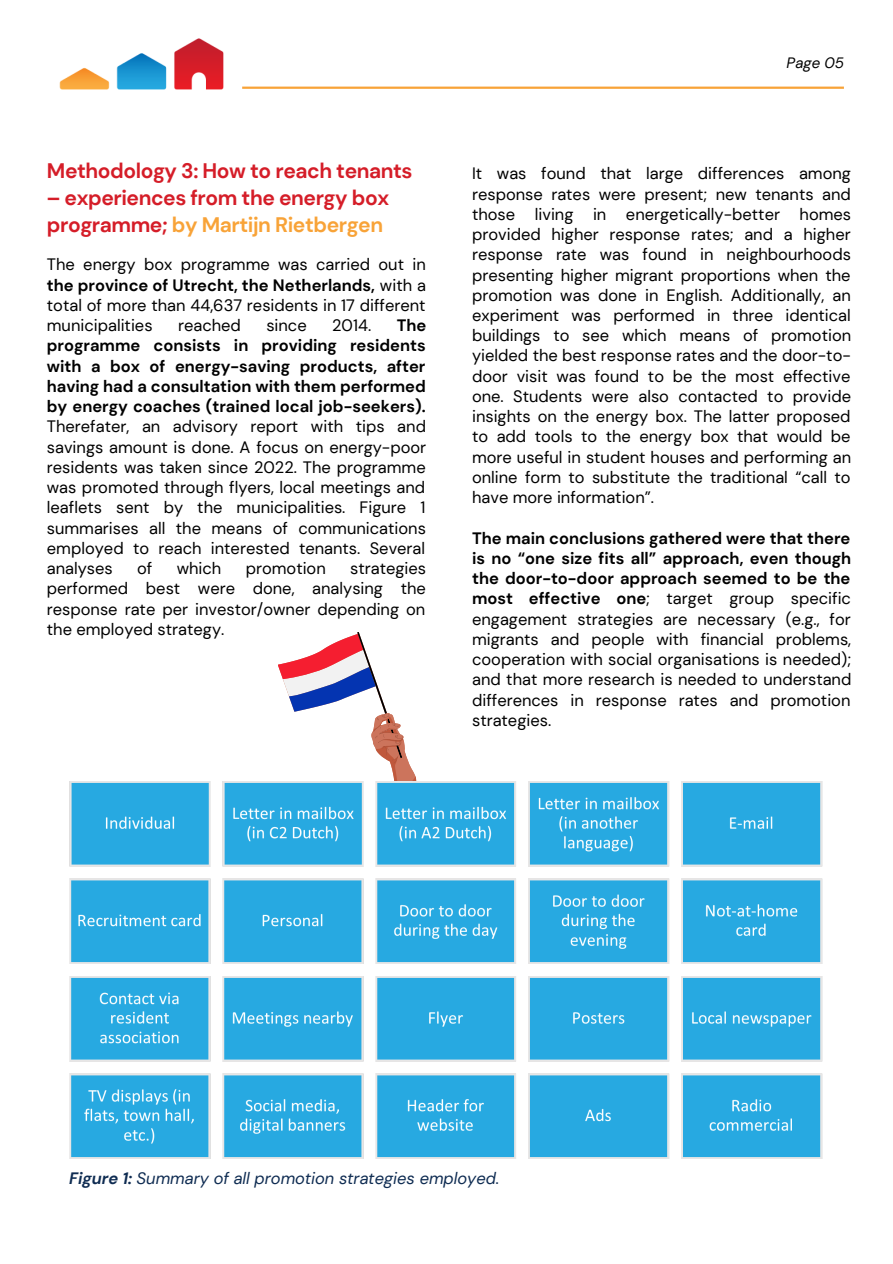
<style>
.page{position:relative;width:893px;height:1264px;background:#fff}
.page>*{position:absolute;margin:0;border:0;box-sizing:border-box;transform-origin:0 0}
.t1{font:700 21px/27px "DM Sans";letter-spacing:-.02em;color:#d51d28}
.t2{font:16.5px/20.2px "DM Sans";color:#000;text-align:justify}
.t3{font:italic 16.5px "DM Sans";color:#0f2c52}
.t4{font:italic 15px "DM Sans";color:#000}
.s1{color:#f8a338}
.s2{font-weight:700}
</style>
<div class="page">
<img style="left:59px;top:38px;width:198px;height:52px">
<hr style="left:242px;top:87px;width:601px;height:2px;background:#f8a338">
<svg style="left:278px;top:632px;width:139px;height:149px"></svg>
<img style="left:69px;top:781px;width:754px;height:377px">
<p class="t1" style="left:47px;top:158px;width:367px">Methodology 3: How to reach tenants</p>
<p class="t1" style="left:47px;top:185px;width:344px">– experiences from the energy box programme; <span class="s1">by Martijn Rietbergen</span></p>
<p class="t2" style="left:47px;top:254px;width:380px">The energy box programme was carried out in <span class="s2">the province of Utrecht, the Netherlands,</span> with a total of more than 44,637 residents in 17 different municipalities</p>
<p class="t2" style="left:47px;top:315px;width:381px;text-indent:350px"><span class="s2">The programme consists in providing residents with a box of energy-saving products, after having had a consultation with them performed by energy coaches (trained local job-seekers).<br></span>Therefater, an advisory report with tips and savings amount is done. A focus on energy-poor residents was taken since 2022. The programme was promoted through flyers, local meetings and leaflets sent by the municipalities. Figure 1 summarises all the means of communications employed to reach interested tenants. Several analyses</p>
<p class="t2" style="left:178px;top:315px;width:64px">reached</p>
<p class="t2" style="left:266px;top:315px;width:42px">since</p>
<p class="t2" style="left:332px;top:315px;width:40px">2014.</p>
<p class="t2" style="left:47px;top:558px;width:380px;text-indent:303px">strategies performed best were done, analysing the response rate per investor/owner depending on the employed strategy.</p>
<p class="t2" style="left:137px;top:558px;width:17px">of</p>
<p class="t2" style="left:177px;top:558px;width:46px">which</p>
<p class="t2" style="left:246px;top:558px;width:82px">promotion</p>
<p class="t4" style="left:786px;top:53px;width:59px">Page 05</p>
<p class="t2" style="left:472px;top:163px;width:381px">It was found that large differences among response rates were present; new tenants and those living in energetically-better homes provided higher response rates; and a higher response rate was found in neighbourhoods presenting higher migrant proportions when the promotion was done in English. Additionally, an experiment was performed in three identical buildings to see which means of promotion yielded the best response rates and the door-to&shy;door visit was found to be the most effective one. Students were also contacted to provide insights on the energy box. The latter proposed to add tools to the energy box that would be more useful in student houses and performing an online form to substitute the traditional “call to have more information”.</p>
<p class="t2" style="left:472px;top:528px;width:381px"><span class="s2">The main conclusions gathered were that there is no “one size fits all” approach, even though the door-to-door approach seemed to be the most effective one</span>; target group specific engagement strategies are necessary (e.g., for migrants and people with financial problems, cooperation with social organisations is needed); and that more research is needed to understand differences in response rates and promotion strategies.</p>
<p class="t3" style="left:69px;top:1167px;width:431px"><span class="s2">Figure 1:</span> Summary of all promotion strategies employed.</p>
</div>
